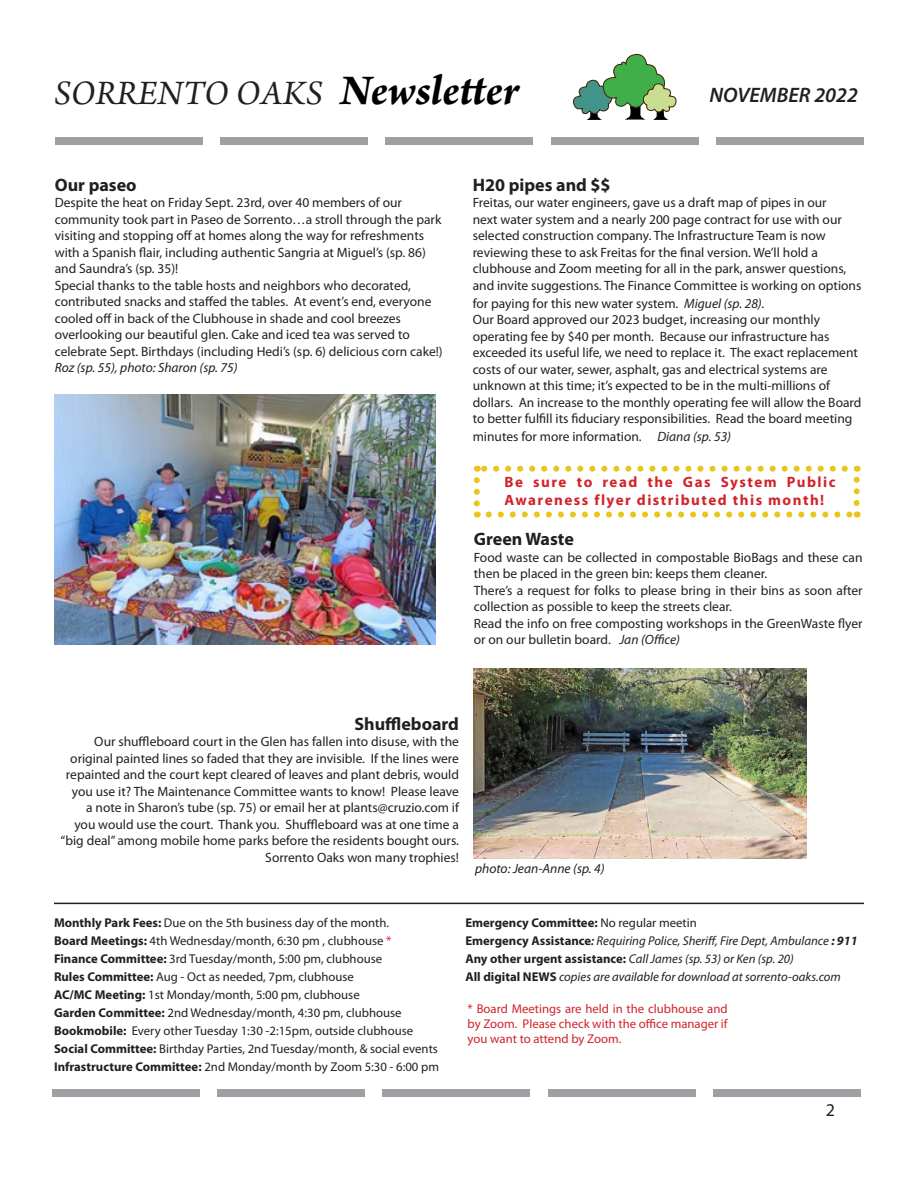
<style>
.page{position:relative;width:918px;height:1188px;background:#fff}
.page>*{position:absolute;margin:0;border:0;box-sizing:border-box;transform-origin:0 0}
.t1{font:italic 36px "Arno Pro";letter-spacing:.005em;color:#231f20}
.t2{font:italic 600 21px "Myriad Pro";color:#231f20}
.t3{font:700 18px "Myriad Pro";color:#231f20}
.t4{font:18px "Myriad Pro";color:#231f20}
.t5{font:700 15px/18px "Myriad Pro";letter-spacing:.1em;color:#d1232a}
.t6{font:13.5px/16.5px "Myriad Pro";color:#231f20}
.t7{font:italic 13.5px "Myriad Pro";color:#231f20}
.t8{font:12.75px "Myriad Pro";color:#231f20}
.t9{font:italic 12.75px/18px "Myriad Pro";color:#231f20}
.t10{font:12.75px/15px "Myriad Pro";color:#d1232a;text-align:justify}
.t11{font:700 12.75px "Myriad Pro";color:#231f20}
.s1{font-weight:700;font-size:45px;color:#000}
.s2{font-style:italic}
.s3{font-weight:700}
.s4{color:#d1232a}
.s5{font-weight:400}
.s6{font-weight:700;font-style:normal}
.s7{font-weight:600}
</style>
<div class="page">
<hr style="left:54px;top:903px;width:810px;height:1px;background:#231f20">
<svg style="left:489px;top:512px;width:362px;height:6px"></svg>
<svg style="left:474px;top:480px;width:6px;height:38px"></svg>
<svg style="left:854px;top:466px;width:6px;height:37px"></svg>
<svg style="left:477px;top:466px;width:368px;height:6px"></svg>
<img style="left:474px;top:668px;width:333px;height:191px">
<img style="left:55px;top:395px;width:380px;height:249px">
<svg style="left:573px;top:53px;width:104px;height:67px"></svg>
<div style="left:55px;top:137px;width:148px;height:8px;background:#9d9fa2"></div>
<div style="left:385px;top:137px;width:148px;height:8px;background:#9d9fa2"></div>
<div style="left:220px;top:137px;width:148px;height:8px;background:#9d9fa2"></div>
<div style="left:551px;top:137px;width:148px;height:8px;background:#9d9fa2"></div>
<div style="left:716px;top:137px;width:148px;height:8px;background:#9d9fa2"></div>
<div style="left:52px;top:1089px;width:148px;height:7px;background:#9d9fa2"></div>
<div style="left:382px;top:1089px;width:148px;height:7px;background:#9d9fa2"></div>
<div style="left:217px;top:1089px;width:148px;height:7px;background:#9d9fa2"></div>
<div style="left:548px;top:1089px;width:148px;height:7px;background:#9d9fa2"></div>
<div style="left:713px;top:1089px;width:148px;height:7px;background:#9d9fa2"></div>
<h1 class="t1" style="left:54px;top:72px;width:466px">SORRENTO OAKS <span class="s1">Newsletter</span></h1>
<h2 class="t2" style="left:709px;top:82px;width:150px">NOVEMBER 2022</h2>
<p class="t3" style="left:55px;top:173px;width:83px">Our paseo</p>
<p class="t6" style="left:55px;top:194px;width:388px">Despite the heat on Friday Sept. 23rd, over 40 members of our community took part in Paseo de Sorrento…a stroll through the park visiting and stopping off at homes along the way for refreshments with a Spanish flair, including authentic Sangria at Miguel’s (sp. 86) and Saundra’s (sp. 35)!</p>
<p class="t6" style="left:55px;top:277px;width:389px">Special thanks to the table hosts and neighbors who decorated, contributed snacks and staffed the tables. At event’s end, everyone cooled off in back of the Clubhouse in shade and cool breezes overlooking our beautiful glen. Cake and iced tea was served to celebrate Sept. Birthdays (including Hedi’s (sp. 6) delicious corn cake!)<br><span class="s2">Roz (sp. 55), photo: Sharon (sp. 75)</span></p>
<p class="t3" style="left:473px;top:173px;width:139px">H20 pipes and $$</p>
<p class="t6" style="left:473px;top:194px;width:390px">Freitas, our water engineers, gave us a draft map of pipes in our<br>next water system and a nearly 200 page contract for use with our selected construction company. The Infrastructure Team is now reviewing these to ask Freitas for the final version. We’ll hold a clubhouse and Zoom meeting for all in the park, answer questions, and invite suggestions. The Finance Committee is working on options</p>
<p class="t6" style="left:473px;top:295px;width:293px">for paying for this new water system. <span class="s2">Miguel (sp. 28).</span></p>
<p class="t6" style="left:473px;top:311px;width:390px">Our Board approved our 2023 budget, increasing our monthly operating fee by $40 per month. Because our infrastructure has exceeded its useful life, we need to replace it. The exact replacement costs of our water, sewer, asphalt, gas and electrical systems are unknown at this time; it’s expected to be in the multi-millions of dollars. An increase to the monthly operating fee will allow the Board to better fulfill its fiduciary responsibilities. Read the board meeting</p>
<p class="t6" style="left:473px;top:428px;width:260px">minutes for more information. <span class="s2">Diana (sp. 53)</span></p>
<p class="t5" style="left:505px;top:472px;width:333px">Be sure to read the Gas System Public<br>Awareness flyer distributed this month!</p>
<p class="t3" style="left:474px;top:527px;width:102px">Green Waste</p>
<p class="t6" style="left:474px;top:549px;width:390px">Food waste can be collected in compostable BioBags and these can then be placed in the green bin: keeps them cleaner.</p>
<p class="t6" style="left:474px;top:582px;width:390px">There’s a request for folks to please bring in their bins as soon after collection as possible to keep the streets clear.</p>
<p class="t6" style="left:474px;top:615px;width:390px">Read the info on free composting workshops in the GreenWaste flyer or on our bulletin board. <span class="s2">Jan (Office)</span></p>
<p class="t3" style="left:354px;top:712px;width:106px">Shuffleboard</p>
<p class="t6" style="left:61px;top:733px;width:400px;text-align:right">Our shuffleboard court in the Glen has fallen into disuse, with the original painted lines so faded that they are invisible. If the lines were repainted and the court kept cleared of leaves and plant debris, would you use it? The Maintenance Committee wants to know! Please leave<br>a note in Sharon’s tube (sp. 75) or email her at plants@cruzio.com if<br>you would use the court. Thank you. Shuffleboard was at one time a “big deal” among mobile home parks before the residents bought ours.<br>Sorrento Oaks won many trophies!</p>
<p class="t7" style="left:475px;top:860px;width:131px">photo: Jean-Anne (sp. 4)</p>
<p class="t8" style="left:54px;top:915px;width:337px"><span class="s3">Monthly Park Fees:</span> Due on the 5th business day of the month.</p>
<p class="t8" style="left:54px;top:933px;width:339px"><span class="s3">Board Meetings:</span> 4th Wednesday/month, 6:30 pm , clubhouse <span class="s4">*</span></p>
<p class="t8" style="left:54px;top:951px;width:330px"><span class="s3">Finance Committee:</span> 3rd Tuesday/month, 5:00 pm, clubhouse</p>
<p class="t8" style="left:54px;top:969px;width:301px"><span class="s3">Rules Committee:</span> Aug - Oct as needed, 7pm, clubhouse</p>
<p class="t8" style="left:54px;top:987px;width:307px"><span class="s3">AC/MC Meeting:</span> 1st Monday/month, 5:00 pm, clubhouse</p>
<p class="t8" style="left:54px;top:1005px;width:349px"><span class="s3">Garden Committee:</span> 2nd Wednesday/month, 4:30 pm, clubhouse</p>
<p class="t8" style="left:54px;top:1023px;width:361px"><span class="s3">Bookmobile:</span> Every other Tuesday 1:30 -2:15pm, outside clubhouse</p>
<p class="t8" style="left:54px;top:1041px;width:385px"><span class="s3">Social Committee:</span> Birthday Parties, 2nd Tuesday/month, &amp; social events</p>
<p class="t8" style="left:54px;top:1059px;width:387px"><span class="s3">Infrastructure Committee:</span> 2nd Monday/month by Zoom 5:30 - 6:00 pm</p>
<p class="t11" style="left:465px;top:915px;width:233px">Emergency Committee: <span class="s5">No regular meetin</span></p>
<p class="t9" style="left:465px;top:932px;width:394px"><span class="s6">Emergency Assistance</span><span class="s7">:</span> Requiring Police, Sheriff, Fire Dept, Ambulance <span class="s3">: 911</span></p>
<p class="t9" style="left:465px;top:950px;width:377px"><span class="s6">Any other urgent assistance:</span> Call James (sp. 53) or Ken (sp. 20)<br><span class="s6">All digital NEWS</span> copies are available for download at sorrento-oaks.com</p>
<p class="t10" style="left:468px;top:1001px;width:262px">* Board Meetings are held in the clubhouse and by Zoom. Please check with the office manager if you want to attend by Zoom.</p>
<h3 class="t4" style="left:826px;top:1099px;width:11px">2</h3>
</div>
